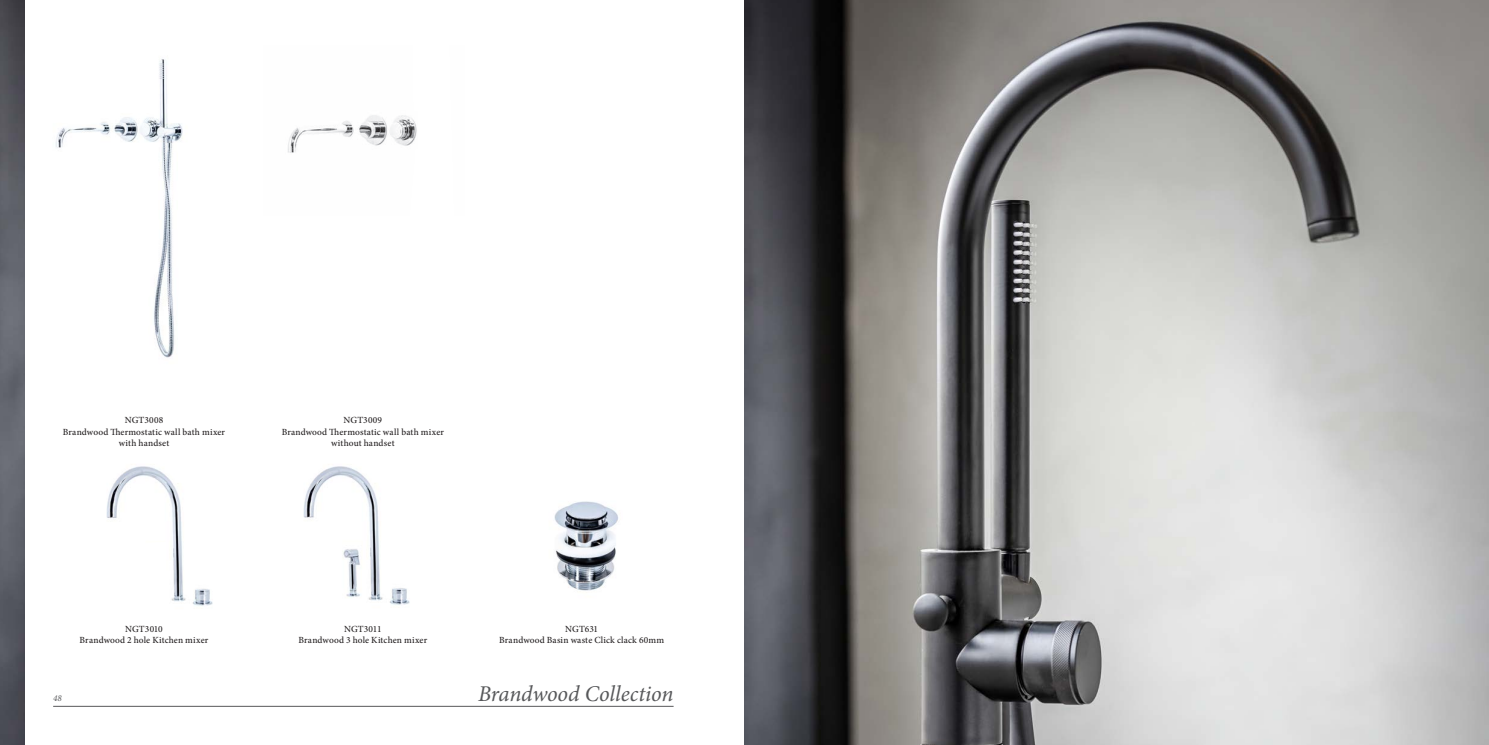
<style>
.page{position:relative;width:1489px;height:745px;background:#fff}
.page>*{position:absolute;margin:0;border:0;box-sizing:border-box;transform-origin:0 0}
.t1{font:italic 22.5px "Minion Pro";letter-spacing:-.005em;color:#57585a}
.omschrijving{font:500 9.38px/11.2px "Minion Pro";letter-spacing:.015em;color:#231f20;text-align:center}
.t2{font:italic 9px "Minion Pro";color:#57585a}
</style>
<div class="page">
<hr style="left:53px;top:705px;width:620px;height:1px;background:#57585a">
<img style="left:288px;top:115px;width:129px;height:38px">
<img style="left:106px;top:466px;width:107px;height:140px">
<img style="left:303px;top:466px;width:107px;height:139px">
<img style="left:554px;top:501px;width:65px;height:90px">
<img style="left:55px;top:59px;width:128px;height:299px">
<img style="left:0;top:0;width:25px;height:744px">
<img style="left:744px;top:0;width:744px;height:744px">
<p class="omschrijving" style="left:125px;top:414px;width:40px">NGT3008</p>
<p class="omschrijving" style="left:63px;top:425px;width:164px">Brandwood Thermostatic wall bath mixer with handset</p>
<p class="omschrijving" style="left:343px;top:414px;width:40px">NGT3009</p>
<p class="omschrijving" style="left:282px;top:425px;width:164px">Brandwood Thermostatic wall bath mixer without handset</p>
<p class="omschrijving" style="left:125px;top:622px;width:39px">NGT3010</p>
<p class="omschrijving" style="left:80px;top:633px;width:130px">Brandwood 2 hole Kitchen mixer</p>
<p class="omschrijving" style="left:344px;top:622px;width:39px">NGT3011</p>
<p class="omschrijving" style="left:298px;top:633px;width:130px">Brandwood 3 hole Kitchen mixer</p>
<p class="omschrijving" style="left:565px;top:622px;width:34px">NGT631</p>
<p class="omschrijving" style="left:499px;top:633px;width:166px">Brandwood Basin waste Click clack 60mm</p>
<p class="t2" style="left:53px;top:691px;width:10px">48</p>
<h1 class="t1" style="left:478px;top:678px;width:197px">Brandwood Collection</h1>
</div>
